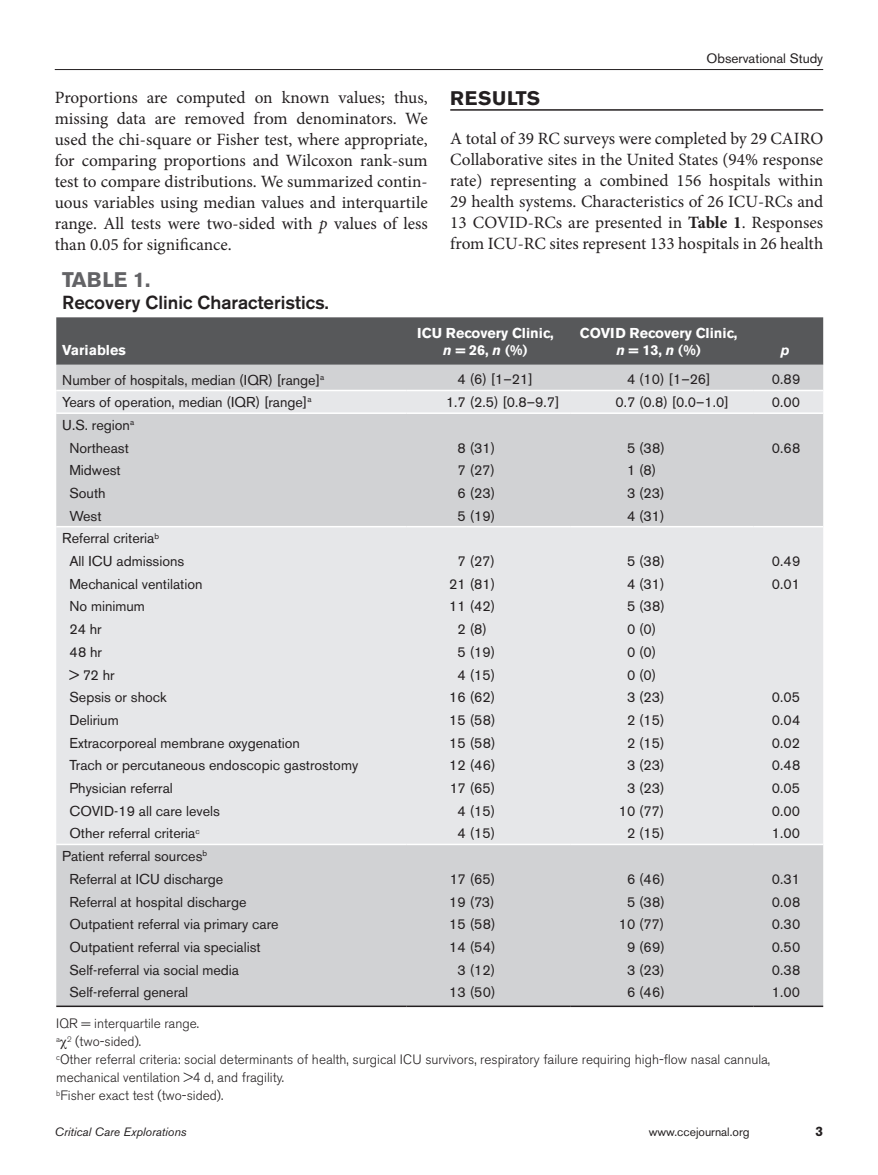
<style>
.page{position:relative;width:878px;height:1175px;background:#fff}
.page>*{position:absolute;margin:0;border:0;box-sizing:border-box;transform-origin:0 0}
.t1{font:700 21px "Akzidenz Grotesk BE";color:#636366}
.t2{font:700 19.5px "Akzidenz Grotesk BE";letter-spacing:.03em;color:#231f20}
.t3{font:500 18.75px "Akzidenz Grotesk BE";color:#231f20}
.t4{font:17.25px/21px "Minion Pro";color:#231f20;text-align:justify}
.t5{font:14.25px/22.6px "Akzidenz Grotesk BE";color:#231f20}
.t6{font:700 14.25px/17.2px "Akzidenz Grotesk BE";color:#fff;text-align:center}
.t7{font:italic 700 14.25px "Akzidenz Grotesk BE";color:#fff}
.t8{font:300 13.5px/18px "Akzidenz Grotesk BE";color:#231f20}
.t9{font:13.5px "Akzidenz Grotesk BE";color:#231f20}
.t10{font:700 13.5px "Akzidenz Grotesk BE";color:#231f20}
.t11{font:italic 12px "Akzidenz Grotesk BE";color:#231f20}
.t12{font:12px "Akzidenz Grotesk BE";color:#231f20}
.s1{font-style:italic}
.s2{font-weight:700}
.s3{font-family:"Gandhari Unicode";font-weight:400}
</style>
<div class="page">
<hr style="left:55px;top:69px;width:768px;height:1px;background:#231f20">
<hr style="left:450px;top:109px;width:373px;height:2px;background:#231f20">
<div style="left:56px;top:317px;width:767px;height:48px;background:#57585a"></div>
<div style="left:56px;top:365px;width:767px;height:640px;background:#d1d2d4"></div>
<svg style="left:56px;top:391px;width:767px;height:452px;background:#e0e1e3"></svg>
<hr style="left:56px;top:390px;width:350px;height:1px;background:#fff">
<hr style="left:406px;top:390px;width:164px;height:1px;background:#fff">
<hr style="left:570px;top:390px;width:183px;height:1px;background:#fff">
<hr style="left:753px;top:390px;width:70px;height:1px;background:#fff">
<hr style="left:56px;top:412px;width:350px;height:2px;background:#fff">
<hr style="left:406px;top:412px;width:164px;height:2px;background:#fff">
<hr style="left:570px;top:412px;width:183px;height:2px;background:#fff">
<hr style="left:753px;top:412px;width:70px;height:2px;background:#fff">
<hr style="left:56px;top:526px;width:350px;height:1px;background:#fff">
<hr style="left:406px;top:526px;width:164px;height:1px;background:#fff">
<hr style="left:570px;top:526px;width:183px;height:1px;background:#fff">
<hr style="left:56px;top:843px;width:350px;height:2px;background:#fff">
<hr style="left:406px;top:843px;width:164px;height:2px;background:#fff">
<hr style="left:570px;top:843px;width:183px;height:2px;background:#fff">
<hr style="left:753px;top:843px;width:70px;height:2px;background:#fff">
<hr style="left:56px;top:1005px;width:350px;height:2px;background:#231f20">
<hr style="left:406px;top:1005px;width:164px;height:2px;background:#231f20">
<hr style="left:570px;top:1005px;width:183px;height:2px;background:#231f20">
<hr style="left:753px;top:1005px;width:70px;height:2px;background:#231f20">
<hr style="left:753px;top:526px;width:70px;height:1px;background:#fff">
<p class="t9" style="left:706px;top:50px;width:118px">Observational Study</p>
<p class="t4" style="left:55px;top:87px;width:374px">Proportions are computed on known values; thus, missing data are removed from denominators. We used the chi-square or Fisher test, where appropriate, for comparing proportions and Wilcoxon rank-sum test to compare distributions. We summarized contin&shy;uous variables using median values and interquartile range. All tests were two-sided with <span class="s1">p</span> values of less than 0.05 for significance.</p>
<h2 class="t2" style="left:450px;top:87px;width:91px">RESULTS</h2>
<p class="t4" style="left:450px;top:128px;width:374px">A total of 39 RC surveys were completed by 29 CAIRO Collaborative sites in the United States (94% response rate) representing a combined 156 hospitals within 29 health systems. Characteristics of 26 ICU-RCs and 13 COVID-RCs are presented in <span class="s2">Table 1</span>. Responses from ICU-RC sites represent 133 hospitals in 26 health</p>
<h1 class="t1" style="left:62px;top:267px;width:89px">TABLE 1.</h1>
<h3 class="t3" style="left:62px;top:291px;width:268px">Recovery Clinic Characteristics.</h3>
<p class="t6" style="left:62px;top:341px;width:65px">Variables</p>
<p class="t6" style="left:417px;top:324px;width:138px">ICU Recovery Clinic, <span class="s1">n</span> = 26, <span class="s1">n</span> (%)</p>
<p class="t6" style="left:580px;top:324px;width:159px">COVID Recovery Clinic, <span class="s1">n</span> = 13, <span class="s1">n</span> (%)</p>
<p class="t7" style="left:780px;top:341px;width:10px">p</p>
<p class="t5" style="left:62px;top:368px;width:263px">Number of hospitals, median (IQR) [range]<sup>a</sup></p>
<p class="t5" style="left:457px;top:368px;width:77px">4 (6) [1–21]</p>
<p class="t5" style="left:627px;top:368px;width:85px">4 (10) [1–26]</p>
<p class="t5" style="left:772px;top:368px;width:30px">0.89</p>
<p class="t5" style="left:62px;top:391px;width:251px">Years of operation, median (IQR) [range]<sup>a</sup></p>
<p class="t5" style="left:446px;top:391px;width:115px">1.7 (2.5) [0.8–9.7]</p>
<p class="t5" style="left:615px;top:391px;width:115px">0.7 (0.8) [0.0–1.0]</p>
<p class="t5" style="left:772px;top:391px;width:30px">0.00</p>
<p class="t5" style="left:62px;top:413px;width:73px;text-align:center">U.S. region<sup>a<br></sup>Northeast</p>
<p class="t5" style="left:457px;top:436px;width:39px">8 (31)</p>
<p class="t5" style="left:627px;top:436px;width:40px">5 (38)</p>
<p class="t5" style="left:772px;top:436px;width:30px">0.68</p>
<p class="t5" style="left:69px;top:459px;width:53px">Midwest</p>
<p class="t5" style="left:457px;top:459px;width:39px">7 (27)</p>
<p class="t5" style="left:627px;top:459px;width:31px">1 (8)</p>
<p class="t5" style="left:69px;top:482px;width:38px">South</p>
<p class="t5" style="left:457px;top:482px;width:39px">6 (23)</p>
<p class="t5" style="left:627px;top:482px;width:39px">3 (23)</p>
<p class="t5" style="left:69px;top:504px;width:34px">West</p>
<p class="t5" style="left:457px;top:504px;width:39px">5 (19)</p>
<p class="t5" style="left:627px;top:504px;width:39px">4 (31)</p>
<p class="t5" style="left:69px;top:527px;width:116px;text-indent:-7px">Referral criteria<sup>b<br></sup>All ICU admissions</p>
<p class="t5" style="left:457px;top:550px;width:39px">7 (27)</p>
<p class="t5" style="left:627px;top:550px;width:40px">5 (38)</p>
<p class="t5" style="left:772px;top:550px;width:30px">0.49</p>
<p class="t5" style="left:69px;top:572px;width:135px">Mechanical ventilation</p>
<p class="t5" style="left:449px;top:572px;width:48px">21 (81)</p>
<p class="t5" style="left:627px;top:572px;width:39px">4 (31)</p>
<p class="t5" style="left:772px;top:572px;width:30px">0.01</p>
<p class="t5" style="left:69px;top:595px;width:77px">No minimum</p>
<p class="t5" style="left:449px;top:595px;width:48px">11 (42)</p>
<p class="t5" style="left:627px;top:595px;width:40px">5 (38)</p>
<p class="t5" style="left:69px;top:618px;width:34px">24 hr</p>
<p class="t5" style="left:457px;top:618px;width:31px">2 (8)</p>
<p class="t5" style="left:627px;top:618px;width:31px">0 (0)</p>
<p class="t5" style="left:69px;top:640px;width:34px">48 hr</p>
<p class="t5" style="left:457px;top:640px;width:39px">5 (19)</p>
<p class="t5" style="left:627px;top:640px;width:31px">0 (0)</p>
<p class="t5" style="left:69px;top:663px;width:47px">&gt; 72 hr</p>
<p class="t5" style="left:457px;top:663px;width:39px">4 (15)</p>
<p class="t5" style="left:627px;top:663px;width:31px">0 (0)</p>
<p class="t5" style="left:69px;top:686px;width:99px">Sepsis or shock</p>
<p class="t5" style="left:449px;top:686px;width:48px">16 (62)</p>
<p class="t5" style="left:627px;top:686px;width:39px">3 (23)</p>
<p class="t5" style="left:772px;top:686px;width:30px">0.05</p>
<p class="t5" style="left:69px;top:708px;width:51px">Delirium</p>
<p class="t5" style="left:449px;top:708px;width:48px">15 (58)</p>
<p class="t5" style="left:627px;top:708px;width:39px">2 (15)</p>
<p class="t5" style="left:772px;top:708px;width:30px">0.04</p>
<p class="t5" style="left:69px;top:731px;width:232px">Extracorporeal membrane oxygenation</p>
<p class="t5" style="left:449px;top:731px;width:48px">15 (58)</p>
<p class="t5" style="left:627px;top:731px;width:39px">2 (15)</p>
<p class="t5" style="left:772px;top:731px;width:30px">0.02</p>
<p class="t5" style="left:69px;top:754px;width:290px">Trach or percutaneous endoscopic gastrostomy</p>
<p class="t5" style="left:449px;top:754px;width:48px">12 (46)</p>
<p class="t5" style="left:627px;top:754px;width:39px">3 (23)</p>
<p class="t5" style="left:772px;top:754px;width:30px">0.48</p>
<p class="t5" style="left:69px;top:776px;width:105px">Physician referral</p>
<p class="t5" style="left:450px;top:776px;width:47px">17 (65)</p>
<p class="t5" style="left:627px;top:776px;width:39px">3 (23)</p>
<p class="t5" style="left:772px;top:776px;width:30px">0.05</p>
<p class="t5" style="left:69px;top:799px;width:152px">COVID-19 all care levels</p>
<p class="t5" style="left:457px;top:799px;width:39px">4 (15)</p>
<p class="t5" style="left:618px;top:799px;width:47px">10 (77)</p>
<p class="t5" style="left:772px;top:799px;width:30px">0.00</p>
<p class="t5" style="left:69px;top:822px;width:132px">Other referral criteria<sup>c</sup></p>
<p class="t5" style="left:457px;top:822px;width:39px">4 (15)</p>
<p class="t5" style="left:627px;top:822px;width:39px">2 (15)</p>
<p class="t5" style="left:772px;top:822px;width:30px">1.00</p>
<p class="t5" style="left:69px;top:845px;width:155px;text-indent:-7px">Patient referral sources<sup>b<br></sup>Referral at ICU discharge</p>
<p class="t5" style="left:450px;top:867px;width:47px">17 (65)</p>
<p class="t5" style="left:627px;top:867px;width:40px">6 (46)</p>
<p class="t5" style="left:772px;top:867px;width:30px">0.31</p>
<p class="t5" style="left:69px;top:890px;width:178px">Referral at hospital discharge</p>
<p class="t5" style="left:449px;top:890px;width:47px">19 (73)</p>
<p class="t5" style="left:627px;top:890px;width:40px">5 (38)</p>
<p class="t5" style="left:772px;top:890px;width:30px">0.08</p>
<p class="t5" style="left:69px;top:913px;width:211px">Outpatient referral via primary care</p>
<p class="t5" style="left:449px;top:913px;width:48px">15 (58)</p>
<p class="t5" style="left:618px;top:913px;width:47px">10 (77)</p>
<p class="t5" style="left:772px;top:913px;width:30px">0.30</p>
<p class="t5" style="left:69px;top:935px;width:193px">Outpatient referral via specialist</p>
<p class="t5" style="left:449px;top:935px;width:48px">14 (54)</p>
<p class="t5" style="left:627px;top:935px;width:40px">9 (69)</p>
<p class="t5" style="left:772px;top:935px;width:30px">0.50</p>
<p class="t5" style="left:69px;top:958px;width:171px">Self-referral via social media</p>
<p class="t5" style="left:457px;top:958px;width:39px">3 (12)</p>
<p class="t5" style="left:627px;top:958px;width:39px">3 (23)</p>
<p class="t5" style="left:772px;top:958px;width:30px">0.38</p>
<p class="t5" style="left:69px;top:981px;width:120px">Self-referral general</p>
<p class="t5" style="left:449px;top:981px;width:48px">13 (50)</p>
<p class="t5" style="left:627px;top:981px;width:40px">6 (46)</p>
<p class="t5" style="left:772px;top:981px;width:30px">1.00</p>
<p class="t8" style="left:56px;top:1014px;width:715px">IQR = interquartile range.<br><sup>a</sup><span class="s3">χ</span><sup>2</sup> (two-sided).<br><sup>c</sup>Other referral criteria: social determinants of health, surgical ICU survivors, respiratory failure requiring high-flow nasal cannula, mechanical ventilation &gt;4 d, and fragility.<br><sup>b</sup>Fisher exact test (two-sided).</p>
<p class="t11" style="left:55px;top:1125px;width:133px">Critical Care Explorations</p>
<p class="t12" style="left:648px;top:1125px;width:102px">www.ccejournal.org</p>
<p class="t10" style="left:815px;top:1123px;width:9px">3</p>
</div>
